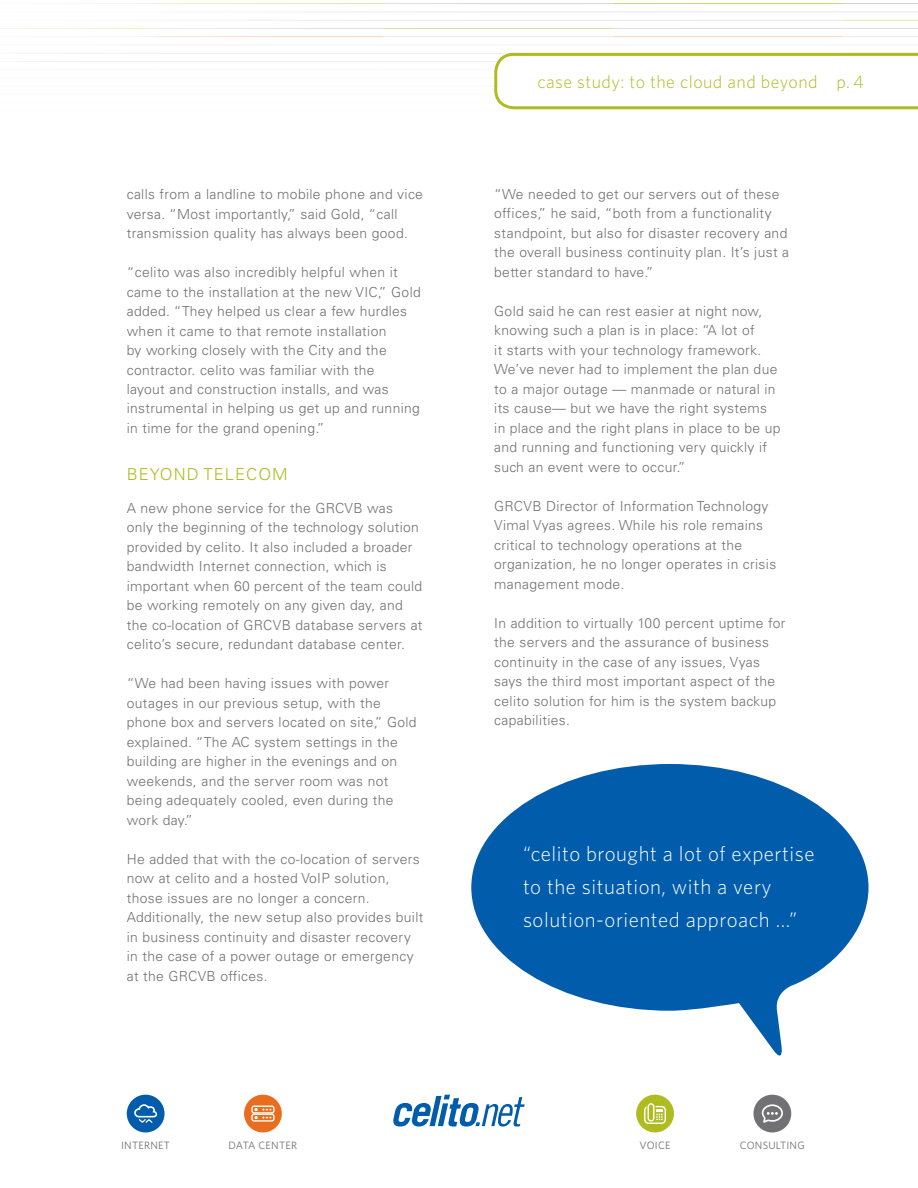
<style>
.page{position:relative;width:918px;height:1188px;background:#fff}
.page>*{position:absolute;margin:0;border:0;box-sizing:border-box;transform-origin:0 0}
.t1{font:300 21px/33px "Whitney";letter-spacing:.025em;color:#fff}
.t2{font:300 18px "Whitney";letter-spacing:.025em;color:#aebc21}
.t3{font:300 16.5px "Univers LT Std";letter-spacing:.065em;color:#aebc21}
.t4{font:300 13.8px/19.5px "Univers LT Std";letter-spacing:.025em;color:#717074}
.t5{font:10.65px "Whitney";letter-spacing:.025em;color:#717074}
</style>
<div class="page">
<hr style="left:843px;top:3px;width:75px;height:1px;background:#babbbe">
<hr style="left:843px;top:11px;width:75px;height:1px;background:#babbbe">
<hr style="left:843px;top:20px;width:75px;height:1px;background:#aebc21">
<hr style="left:843px;top:28px;width:75px;height:1px;background:#babbbe">
<hr style="left:843px;top:36px;width:75px;height:1px;background:#babbbe">
<hr style="left:843px;top:44px;width:75px;height:1px;background:#babbbe">
<hr style="left:843px;top:110px;width:75px;height:1px;background:#babbbe">
<hr style="left:843px;top:119px;width:75px;height:1px;background:#babbbe">
<hr style="left:843px;top:127px;width:75px;height:1px;background:#babbbe">
<hr style="left:613px;top:3px;width:230px;height:1px;background:#aebc21">
<hr style="left:613px;top:11px;width:230px;height:1px;background:#babbbe">
<hr style="left:613px;top:20px;width:230px;height:1px;background:#babbbe">
<hr style="left:613px;top:28px;width:230px;height:1px;background:#babbbe">
<hr style="left:613px;top:36px;width:230px;height:1px;background:#ea6d1f">
<hr style="left:613px;top:44px;width:230px;height:1px;background:#babbbe">
<hr style="left:613px;top:110px;width:230px;height:1px;background:#babbbe">
<hr style="left:613px;top:119px;width:230px;height:1px;background:#babbbe">
<hr style="left:613px;top:127px;width:230px;height:1px;background:#babbbe">
<hr style="left:383px;top:127px;width:230px;height:1px;background:#babbbe">
<hr style="left:383px;top:119px;width:230px;height:1px;background:#aebc21">
<hr style="left:383px;top:110px;width:230px;height:1px;background:#babbbe">
<hr style="left:383px;top:102px;width:230px;height:1px;background:#babbbe">
<hr style="left:383px;top:94px;width:230px;height:1px;background:#babbbe">
<hr style="left:383px;top:86px;width:230px;height:1px;background:#babbbe">
<hr style="left:383px;top:77px;width:230px;height:1px;background:#aebc21">
<hr style="left:383px;top:69px;width:230px;height:1px;background:#babbbe">
<hr style="left:383px;top:61px;width:230px;height:1px;background:#babbbe">
<hr style="left:383px;top:53px;width:230px;height:1px;background:#babbbe">
<hr style="left:383px;top:44px;width:230px;height:1px;background:#babbbe">
<hr style="left:383px;top:36px;width:230px;height:1px;background:#babbbe">
<hr style="left:383px;top:28px;width:230px;height:1px;background:#aebc21">
<hr style="left:383px;top:20px;width:230px;height:1px;background:#babbbe">
<hr style="left:383px;top:11px;width:230px;height:1px;background:#babbbe">
<hr style="left:383px;top:3px;width:230px;height:1px;background:#babbbe">
<hr style="left:154px;top:3px;width:229px;height:1px;background:#aebc21">
<hr style="left:154px;top:11px;width:229px;height:1px;background:#babbbe">
<hr style="left:154px;top:20px;width:229px;height:1px;background:#babbbe">
<hr style="left:154px;top:28px;width:229px;height:1px;background:#babbbe">
<hr style="left:154px;top:36px;width:229px;height:1px;background:#ea6d1f">
<hr style="left:154px;top:44px;width:229px;height:1px;background:#babbbe">
<hr style="left:154px;top:53px;width:229px;height:1px;background:#babbbe">
<hr style="left:154px;top:61px;width:229px;height:1px;background:#babbbe">
<hr style="left:154px;top:69px;width:229px;height:1px;background:#babbbe">
<hr style="left:154px;top:77px;width:229px;height:1px;background:#babbbe">
<hr style="left:154px;top:86px;width:229px;height:1px;background:#aebc21">
<hr style="left:154px;top:94px;width:229px;height:1px;background:#babbbe">
<hr style="left:154px;top:102px;width:229px;height:1px;background:#babbbe">
<hr style="left:154px;top:110px;width:229px;height:1px;background:#babbbe">
<hr style="left:154px;top:119px;width:229px;height:1px;background:#babbbe">
<hr style="left:154px;top:127px;width:229px;height:1px;background:#babbbe">
<hr style="left:0;top:127px;width:154px;height:1px;background:#babbbe">
<hr style="left:0;top:119px;width:154px;height:1px;background:#aebc21">
<hr style="left:0;top:110px;width:154px;height:1px;background:#babbbe">
<hr style="left:0;top:102px;width:154px;height:1px;background:#babbbe">
<hr style="left:0;top:94px;width:154px;height:1px;background:#babbbe">
<hr style="left:0;top:86px;width:154px;height:1px;background:#babbbe">
<hr style="left:0;top:77px;width:154px;height:1px;background:#aebc21">
<hr style="left:0;top:69px;width:154px;height:1px;background:#babbbe">
<hr style="left:0;top:61px;width:154px;height:1px;background:#babbbe">
<hr style="left:0;top:53px;width:154px;height:1px;background:#babbbe">
<hr style="left:0;top:44px;width:154px;height:1px;background:#babbbe">
<hr style="left:0;top:36px;width:154px;height:1px;background:#babbbe">
<hr style="left:0;top:28px;width:154px;height:1px;background:#aebc21">
<hr style="left:0;top:20px;width:154px;height:1px;background:#babbbe">
<hr style="left:0;top:11px;width:154px;height:1px;background:#babbbe">
<hr style="left:0;top:3px;width:154px;height:1px;background:#babbbe">
<svg style="left:494px;top:53px;width:424px;height:56px"></svg>
<svg style="left:393px;top:1095px;width:132px;height:32px"></svg>
<div style="left:127px;top:1095px;width:38px;height:37px;background:#015dab;border-radius:50%"></div>
<svg style="left:134px;top:1104px;width:23px;height:19px"></svg>
<div style="left:244px;top:1095px;width:38px;height:37px;background:#ea6d1f;border-radius:50%"></div>
<div style="left:251px;top:1106px;width:24px;height:8px;border:1px solid #fff;border-radius:2px"></div>
<div style="left:251px;top:1114px;width:24px;height:8px;border:1px solid #fff;border-radius:2px"></div>
<svg style="left:254px;top:1108px;width:17px;height:11px"></svg>
<div style="left:636px;top:1095px;width:38px;height:37px;background:#aebc21;border-radius:50%"></div>
<div style="left:648px;top:1103px;width:6px;height:19px;border:1px solid #fff;border-radius:3px"></div>
<svg style="left:644px;top:1106px;width:22px;height:18px"></svg>
<div style="left:753px;top:1095px;width:38px;height:37px;background:#717074;border-radius:50%"></div>
<svg style="left:762px;top:1104px;width:21px;height:19px"></svg>
<svg style="left:471px;top:764px;width:398px;height:292px;fill:#015dab"></svg>
<p class="t4" style="left:127px;top:184px;width:298px">calls from a landline to mobile phone and vice versa. “Most importantly,” said Gold, “call transmission quality has always been good.</p>
<p class="t4" style="left:127px;top:262px;width:296px">“celito was also incredibly helpful when it came to the installation at the new VIC,” Gold added. “They helped us clear a few hurdles when it came to that remote installation<br>by working closely with the City and the contractor. celito was familiar with the<br>layout and construction installs, and was instrumental in helping us get up and running in time for the grand opening.”</p>
<p class="t3" style="left:127px;top:464px;width:163px">BEYOND TELECOM</p>
<p class="t4" style="left:127px;top:498px;width:297px">A new phone service for the GRCVB was only the beginning of the technology solution provided by celito. It also included a broader bandwidth Internet connection, which is important when 60 percent of the team could be working remotely on any given day, and the co-location of GRCVB database servers at celito’s secure, redundant database center.</p>
<p class="t4" style="left:127px;top:674px;width:291px">“We had been having issues with power outages in our previous setup, with the phone box and servers located on site,” Gold explained. “The AC system settings in the building are higher in the evenings and on weekends, and the server room was not being adequately cooled, even during the work day.”</p>
<p class="t4" style="left:127px;top:849px;width:298px">He added that with the co-location of servers now at celito and a hosted VoIP solution, those issues are no longer a concern.<br>Additionally, the new setup also provides built in business continuity and disaster recovery in the case of a power outage or emergency at the GRCVB offices.</p>
<h2 class="t2" style="left:537px;top:70px;width:328px">case study: to the cloud and beyond p. 4</h2>
<p class="t4" style="left:494px;top:184px;width:296px">“We needed to get our servers out of these offices,” he said, “both from a functionality standpoint, but also for disaster recovery and the overall business continuity plan. It’s just a better standard to have.”</p>
<p class="t4" style="left:494px;top:301px;width:288px">Gold said he can rest easier at night now, knowing such a plan is in place: “A lot of<br>it starts with your technology framework.<br>We’ve never had to implement the plan due to a major outage — manmade or natural in its cause— but we have the right systems in place and the right plans in place to be up and running and functioning very quickly if such an event were to occur.”</p>
<p class="t4" style="left:494px;top:496px;width:284px">GRCVB Director of Information Technology Vimal Vyas agrees. While his role remains critical to technology operations at the organization, he no longer operates in crisis management mode.</p>
<p class="t4" style="left:494px;top:613px;width:293px">In addition to virtually 100 percent uptime for the servers and the assurance of business continuity in the case of any issues, Vyas says the third most important aspect of the celito solution for him is the system backup capabilities.</p>
<h1 class="t1" style="left:523px;top:837px;width:293px">“celito brought a lot of expertise to the situation, with a very solution-oriented approach ...”</h1>
<p class="t5" style="left:121px;top:1138px;width:50px">INTERNET</p>
<p class="t5" style="left:229px;top:1138px;width:70px">DATA CENTER</p>
<p class="t5" style="left:640px;top:1138px;width:33px">VOICE</p>
<p class="t5" style="left:740px;top:1138px;width:66px">CONSULTING</p>
</div>
